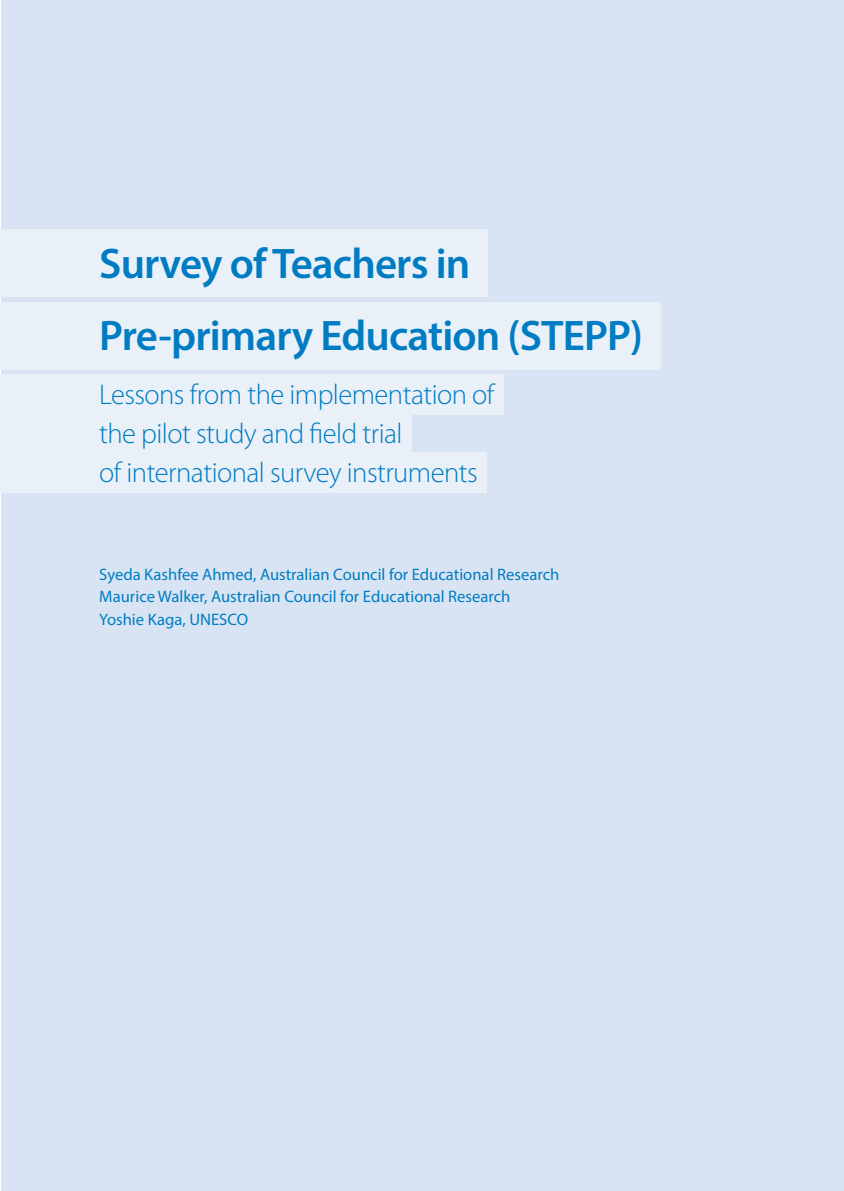
<style>
.page{position:relative;width:844px;height:1191px;background:#fff}
.page>*{position:absolute;margin:0;border:0;box-sizing:border-box;transform-origin:0 0}
.t1{font:600 42.88px/72.1px "Myriad Pro";letter-spacing:-.02em;color:#007cc2}
.t2{font:300 28.53px/39.2px "Myriad Pro";letter-spacing:-.02em;color:#007cc2}
.t3{font:16.62px/22.8px "Myriad Pro";color:#007cc2}
</style>
<div class="page">
<div style="left:1px;top:0;width:842px;height:1191px;background:#d8e4f3"></div>
<div style="left:0;top:230px;width:487px;height:67px;background:#eaf0f8"></div>
<div style="left:0;top:302px;width:660px;height:67px;background:#eaf0f8"></div>
<div style="left:0;top:374px;width:503px;height:41px;background:#eaf0f8"></div>
<div style="left:0;top:413px;width:411px;height:41px;background:#eaf0f8"></div>
<div style="left:0;top:452px;width:486px;height:41px;background:#eaf0f8"></div>
<h1 class="t1" style="left:99px;top:227px;width:545px">Survey of Teachers in<br>Pre-primary Education (STEPP)</h1>
<h2 class="t2" style="left:99px;top:374px;width:396px">Lessons from the implementation of the pilot study and field trial<br>of international survey instruments</h2>
<p class="t3" style="left:99px;top:562px;width:461px">Syeda Kashfee Ahmed, Australian Council for Educational Research<br>Maurice Walker, Australian Council for Educational Research<br>Yoshie Kaga, UNESCO</p>
</div>
